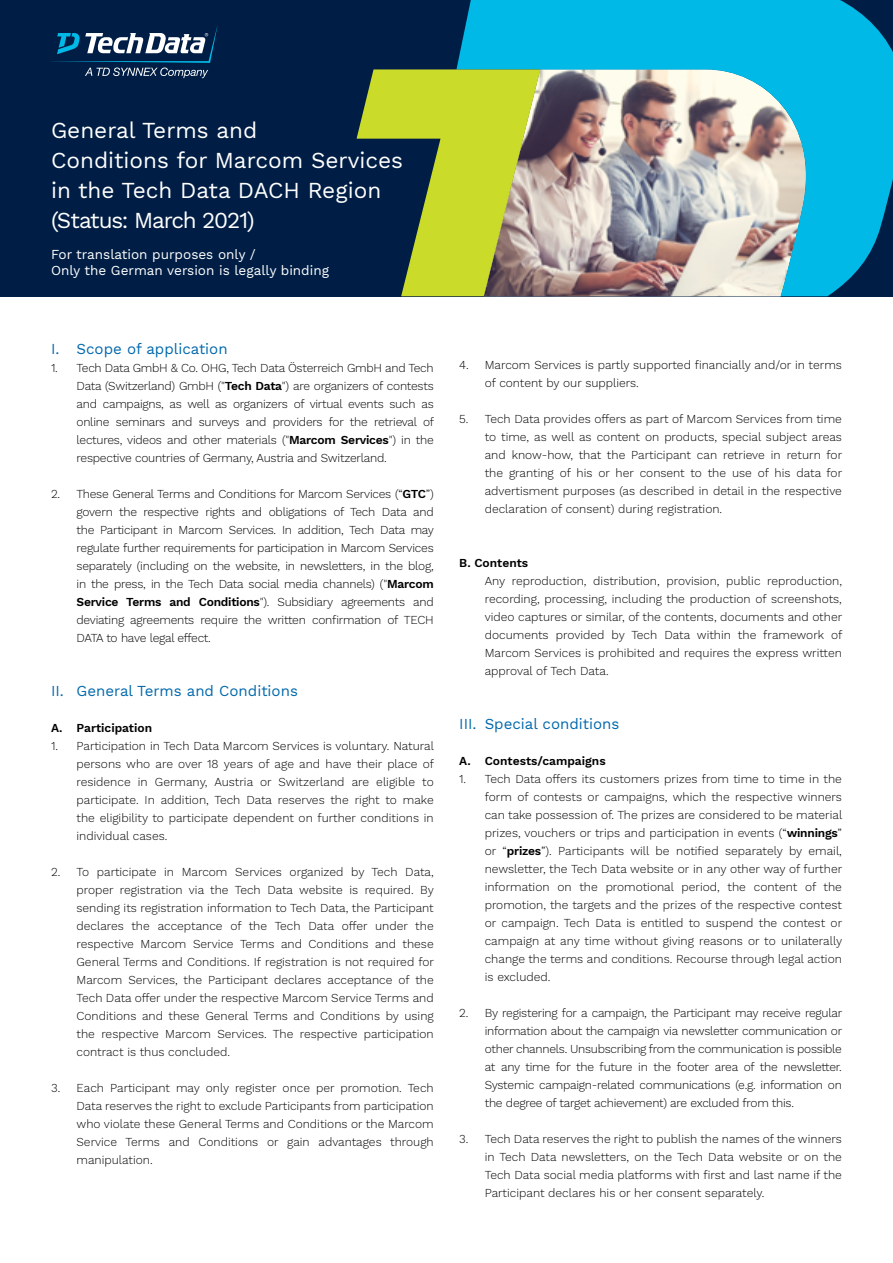
<style>
.page{position:relative;width:893px;height:1263px;background:#fff}
.page>*{position:absolute;margin:0;border:0;box-sizing:border-box;transform-origin:0 0}
.t1{font:22.5px/30px "Work Sans";color:#fff}
.t2{font:15px "Work Sans";color:#0068ac}
.t3{font:13.5px/16.2px "Work Sans";color:#fff}
.t4{font:300 12px/18px "Work Sans";color:#000;text-align:justify}
.t5{font:600 12px "Work Sans";color:#000}
.s1{font-weight:600}
</style>
<div class="page">
<div style="left:0;top:0;width:893px;height:296px;background:#001e45"></div>
<svg style="left:456px;top:0;width:437px;height:296px;background:#60acc1"></svg>
<svg style="left:357px;top:69px;width:183px;height:227px"></svg>
<svg style="left:51px;top:27px;width:166px;height:51px"></svg>
<h1 class="t1" style="left:51px;top:117px;width:353px">General Terms and<br>Conditions for Marcom Services in the Tech Data DACH Region (Status: March 2021)</h1>
<p class="t3" style="left:51px;top:246px;width:280px">For translation purposes only /<br>Only the German version is legally binding</p>
<p class="t2" style="left:51px;top:340px;width:178px">I. Scope of application</p>
<p class="t4" style="left:77px;top:360px;width:359px;text-indent:-26px">1. Tech Data GmbH &amp; Co. OHG, Tech Data Österreich GmbH and Tech Data (Switzerland) GmbH ("<span class="s1">Tech Data</span>") are organizers of contests and campaigns, as well as organizers of virtual events such as online seminars and surveys and providers for the retrieval of lectures, videos and other materials ("<span class="s1">Marcom Services</span>") in the respective countries of Germany, Austria and Switzerland.</p>
<p class="t4" style="left:77px;top:486px;width:359px;text-indent:-26px">2. These General Terms and Conditions for Marcom Services (“<span class="s1">GTC</span>”) govern the respective rights and obligations of Tech Data and the Participant in Marcom Services. In addition, Tech Data may regulate further requirements for participation in Marcom Services separately (including on the website, in newsletters, in the blog, in the press, in the Tech Data social media channels) ("<span class="s1">Marcom Service Terms and Conditions</span>"). Subsidiary agreements and deviating agreements require the written confirmation of TECH DATA to have legal effect.</p>
<p class="t2" style="left:51px;top:682px;width:248px">II. General Terms and Conditions</p>
<p class="t5" style="left:51px;top:721px;width:103px">A. Participation</p>
<p class="t4" style="left:77px;top:738px;width:359px;text-indent:-26px">1. Participation in Tech Data Marcom Services is voluntary. Natural persons who are over 18 years of age and have their place of residence in Germany, Austria or Switzerland are eligible to participate. In addition, Tech Data reserves the right to make the eligibility to participate dependent on further conditions in individual cases.</p>
<p class="t4" style="left:77px;top:864px;width:359px;text-indent:-26px">2. To participate in Marcom Services organized by Tech Data, proper registration via the Tech Data website is required. By sending its registration information to Tech Data, the Participant declares the acceptance of the Tech Data offer under the respective Marcom Service Terms and Conditions and these General Terms and Conditions. If registration is not required for Marcom Services, the Participant declares acceptance of the Tech Data offer under the respective Marcom Service Terms and Conditions and these General Terms and Conditions by using the respective Marcom Services. The respective participation contract is thus concluded.</p>
<p class="t4" style="left:77px;top:1080px;width:359px;text-indent:-26px">3. Each Participant may only register once per promotion. Tech Data reserves the right to exclude Participants from participation who violate these General Terms and Conditions or the Marcom Service Terms and Conditions or gain advantages through manipulation.</p>
<p class="t4" style="left:485px;top:357px;width:359px;text-indent:-26px">4. Marcom Services is partly supported financially and/or in terms of content by our suppliers.</p>
<p class="t4" style="left:485px;top:411px;width:359px;text-indent:-26px">5. Tech Data provides offers as part of Marcom Services from time to time, as well as content on products, special subject areas and know-how, that the Participant can retrieve in return for the granting of his or her consent to the use of his data for advertisment purposes (as described in detail in the respective declaration of consent) during registration.</p>
<p class="t5" style="left:459px;top:556px;width:71px">B. Contents</p>
<p class="t4" style="left:485px;top:573px;width:359px">Any reproduction, distribution, provision, public reproduction, recording, processing, including the production of screenshots, video captures or similar, of the contents, documents and other documents provided by Tech Data within the framework of Marcom Services is prohibited and requires the express written approval of Tech Data.</p>
<p class="t2" style="left:459px;top:715px;width:162px">III. Special conditions</p>
<p class="t5" style="left:459px;top:754px;width:148px">A. Contests/campaigns</p>
<p class="t4" style="left:485px;top:771px;width:359px;text-indent:-26px">1. Tech Data offers its customers prizes from time to time in the form of contests or campaigns, which the respective winners can take possession of. The prizes are considered to be material prizes, vouchers or trips and participation in events (“<span class="s1">winnings</span>” or “<span class="s1">prizes</span>”). Participants will be notified separately by email, newsletter, the Tech Data website or in any other way of further information on the promotional period, the content of the promotion, the targets and the prizes of the respective contest or campaign. Tech Data is entitled to suspend the contest or campaign at any time without giving reasons or to unilaterally change the terms and conditions. Recourse through legal action is excluded.</p>
<p class="t4" style="left:485px;top:1005px;width:359px;text-indent:-26px">2. By registering for a campaign, the Participant may receive regular information about the campaign via newsletter communication or other channels. Unsubscribing from the communication is possible at any time for the future in the footer area of the newsletter.<br>Systemic campaign-related communications (e.g. information on the degree of target achievement) are excluded from this.</p>
<p class="t4" style="left:485px;top:1131px;width:359px;text-indent:-26px">3. Tech Data reserves the right to publish the names of the winners in Tech Data newsletters, on the Tech Data website or on the Tech Data social media platforms with first and last name if the Participant declares his or her consent separately.</p>
</div>
